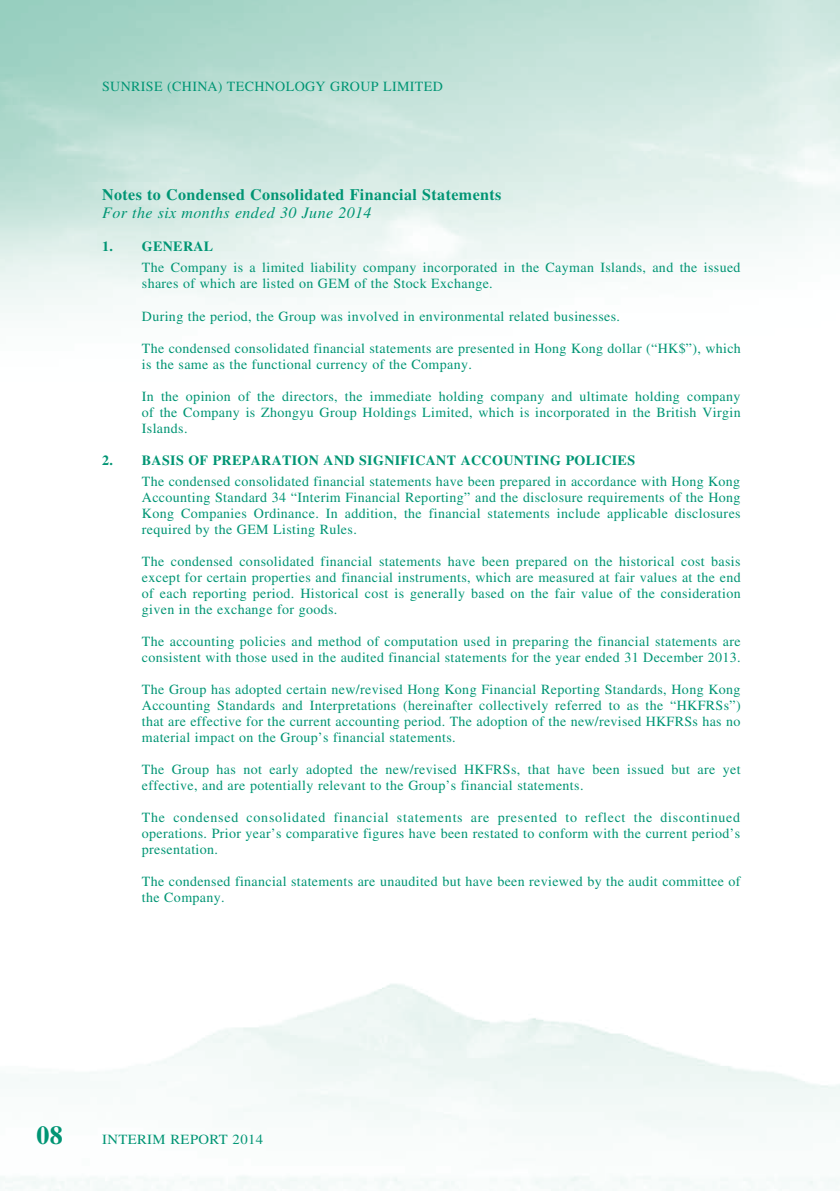
<style>
.page{position:relative;width:840px;height:1191px;background:#fff}
.page>*{position:absolute;margin:0;border:0;box-sizing:border-box;transform-origin:0 0}
.t1{font:700 26px "Times LT Std";color:#009574}
.t2{font:700 16px "Times LT Std";letter-spacing:.025em;color:#009574}
.t3{font:italic 16px "Times LT Std";letter-spacing:.025em;color:#009574}
.t4{font:14px/16px "Times LT Std";letter-spacing:.025em;color:#009574}
.t5{font:700 14px "Times LT Std";letter-spacing:.025em;color:#009574}
.t6{font:14px "Times LT Std";letter-spacing:.025em;color:#009574;scale:1.05 1}
</style>
<div class="page">
<p class="t4" style="left:102px;top:78px;width:342px">SUNRISE (CHINA) TECHNOLOGY GROUP LIMITED</p>
<p class="t2" style="left:102px;top:185px;width:400px">Notes to Condensed Consolidated Financial Statements</p>
<p class="t3" style="left:102px;top:204px;width:271px">For the six months ended 30 June 2014</p>
<p class="t5" style="left:102px;top:238px;width:113px">1. GENERAL</p>
<p class="t4" style="left:142px;top:260px;width:600px">The Company is a limited liability company incorporated in the Cayman Islands, and the issued shares of which are listed on GEM of the Stock Exchange.</p>
<p class="t4" style="left:142px;top:308px;width:479px">During the period, the Group was involved in environmental related businesses.</p>
<p class="t4" style="left:142px;top:340px;width:600px">The condensed consolidated financial statements are presented in Hong Kong dollar (“HK$”), which is the same as the functional currency of the Company.</p>
<p class="t4" style="left:142px;top:388px;width:600px;text-align:justify">In the opinion of the directors, the immediate holding company and ultimate holding company of the Company is Zhongyu Group Holdings Limited, which is incorporated in the British Virgin Islands.</p>
<p class="t5" style="left:102px;top:451px;width:534px">2. BASIS OF PREPARATION AND SIGNIFICANT ACCOUNTING POLICIES</p>
<p class="t4" style="left:142px;top:473px;width:600px;text-align:justify">The condensed consolidated financial statements have been prepared in accordance with Hong Kong Accounting Standard 34 “Interim Financial Reporting” and the disclosure requirements of the Hong Kong Companies Ordinance. In addition, the financial statements include applicable disclosures required by the GEM Listing Rules.</p>
<p class="t4" style="left:142px;top:553px;width:600px;text-align:justify">The condensed consolidated financial statements have been prepared on the historical cost basis except for certain properties and financial instruments, which are measured at fair values at the end of each reporting period. Historical cost is generally based on the fair value of the consideration given in the exchange for goods.</p>
<p class="t4" style="left:142px;top:633px;width:600px">The accounting policies and method of computation used in preparing the financial statements are consistent with those used in the audited financial statements for the year ended 31 December 2013.</p>
<p class="t4" style="left:142px;top:681px;width:600px;text-align:justify">The Group has adopted certain new/revised Hong Kong Financial Reporting Standards, Hong Kong Accounting Standards and Interpretations (hereinafter collectively referred to as the “HKFRSs”) that are effective for the current accounting period. The adoption of the new/revised HKFRSs has no material impact on the Group’s financial statements.</p>
<p class="t4" style="left:142px;top:761px;width:600px">The Group has not early adopted the new/revised HKFRSs, that have been issued but are yet effective, and are potentially relevant to the Group’s financial statements.</p>
<p class="t4" style="left:142px;top:809px;width:599px;text-align:justify">The condensed consolidated financial statements are presented to reflect the discontinued operations. Prior year’s comparative figures have been restated to conform with the current period’s presentation.</p>
<p class="t4" style="left:142px;top:873px;width:600px">The condensed financial statements are unaudited but have been reviewed by the audit committee of the Company.</p>
<h1 class="t1" style="left:37px;top:1119px;width:27px">08</h1>
<p class="t6" style="left:102px;top:1131px;width:155px">INTERIM REPORT 2014</p>
</div>
